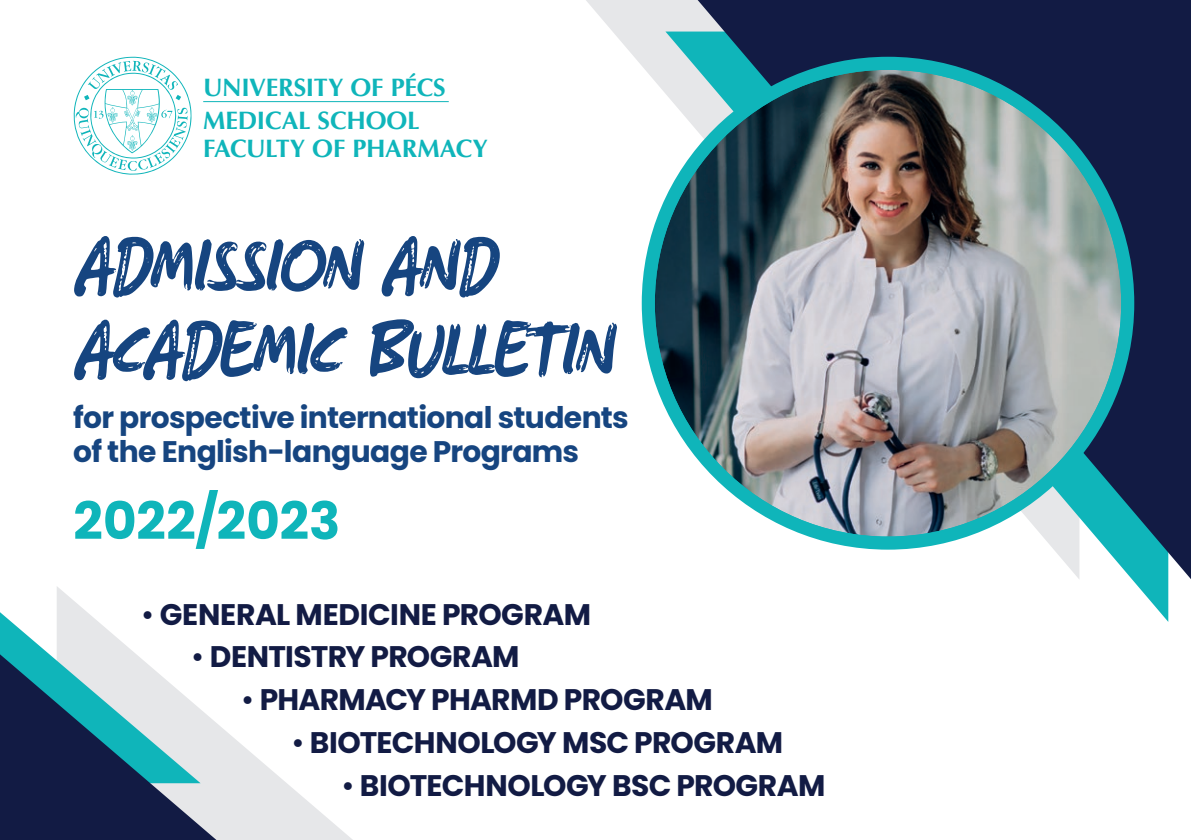
<style>
.page{position:relative;width:1191px;height:840px;background:#fff}
.page>*{position:absolute;margin:0;border:0;box-sizing:border-box;transform-origin:0 0}
.t1{font:93.2px/83.6px "Markerfield";letter-spacing:-.005em;color:#164580}
.t2{font:700 51.8px "Poppins";color:#0fb5ba}
.t3{font:700 29.8px "Poppins";letter-spacing:-.02em;color:#121b44}
.t4{font:700 29.8px/34px "Poppins";letter-spacing:-.02em;color:#164580}
.t5{font:700 25px/33px "H Optima";letter-spacing:-.01em;color:#0fb5ba}
.s1{font-weight:500}
</style>
<div class="page">
<svg style="left:586px;top:0;width:111px;height:408px"></svg>
<svg style="left:665px;top:32px;width:503px;height:589px"></svg>
<svg style="left:697px;top:0;width:494px;height:579px;fill:#121b44"></svg>
<svg style="left:57px;top:587px;width:295px;height:252px"></svg>
<svg style="left:0;top:611px;width:216px;height:228px"></svg>
<svg style="left:74px;top:57px;width:118px;height:118px"></svg>
<div style="left:648px;top:63px;width:479px;height:479px;background:#0fb5ba;border-radius:50%"></div>
<img style="left:655px;top:70px;width:466px;height:466px;border-radius:233px">
<div style="left:642px;top:57px;width:492px;height:492px;border:13px solid #0fb5ba;border-radius:50%"></div>
<hr style="left:203px;top:101px;width:246px;height:1px;background:#0fb5ba">
<p class="t5" style="left:203px;top:71px;width:244px">UNIVERSITY OF PÉCS<br>MEDICAL SCHOOL</p>
<p class="t5" style="left:203px;top:132px;width:286px">FACULTY OF PHARMACY</p>
<h1 class="t1" style="left:73px;top:221px;width:540px">ADMISSION AND<br>ACADEMIC BULLETIN</h1>
<p class="t4" style="left:73px;top:400px;width:557px">for prospective international students of the English-language Programs</p>
<h2 class="t2" style="left:73px;top:490px;width:268px">2022/2023</h2>
<p class="t3" style="left:141px;top:596px;width:452px"><span class="s1">•</span> GENERAL MEDICINE PROGRAM</p>
<p class="t3" style="left:191px;top:639px;width:330px"><span class="s1">•</span> DENTISTRY PROGRAM</p>
<p class="t3" style="left:241px;top:682px;width:473px"><span class="s1">•</span> PHARMACY PHARMD PROGRAM</p>
<p class="t3" style="left:291px;top:724px;width:494px"><span class="s1">•</span> BIOTECHNOLOGY MSC PROGRAM</p>
<p class="t3" style="left:341px;top:767px;width:486px"><span class="s1">•</span> BIOTECHNOLOGY BSC PROGRAM</p>
</div>
